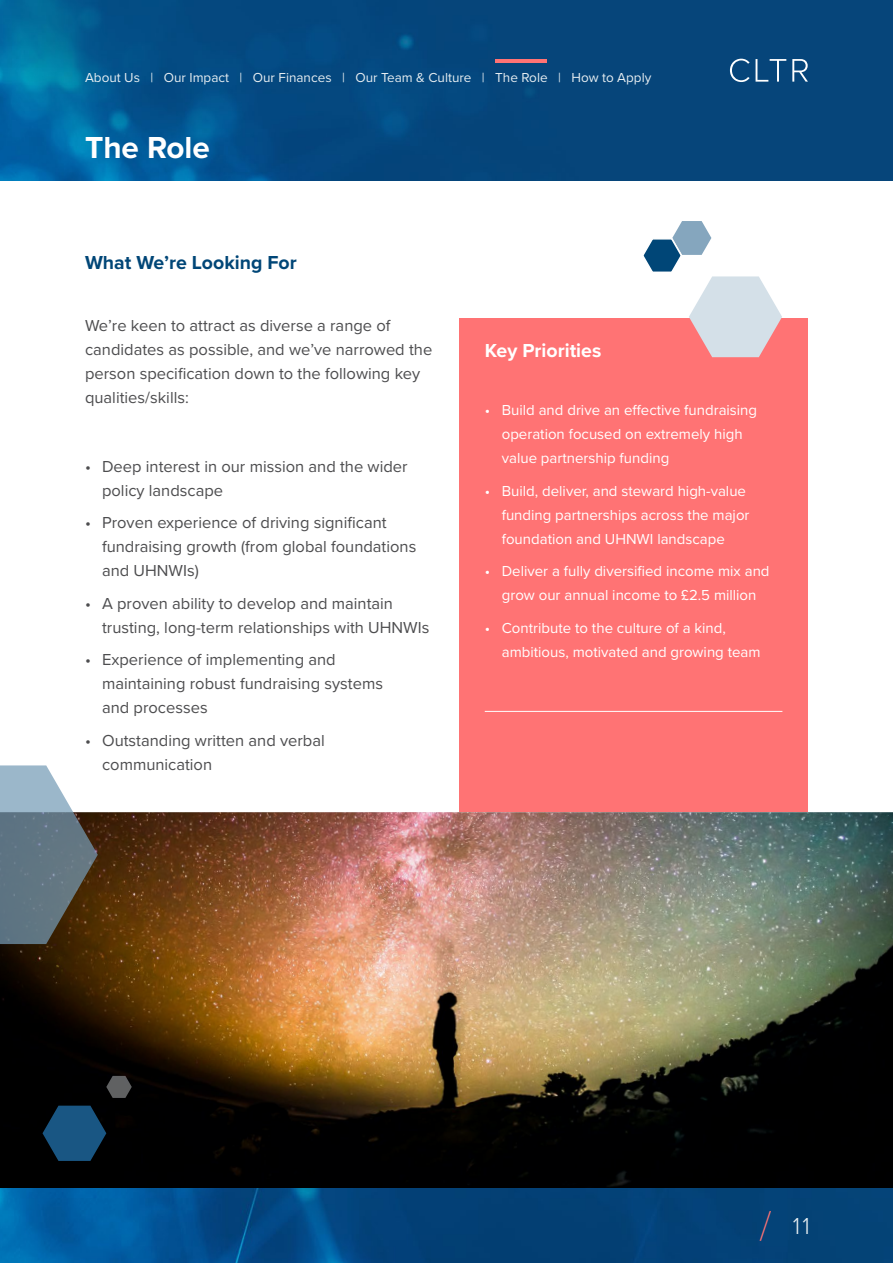
<style>
.page{position:relative;width:893px;height:1263px;background:#fff}
.page>*{position:absolute;margin:0;border:0;box-sizing:border-box;transform-origin:0 0}
.t1{font:100 42.3px "Proxima Nova T";color:#ff7374}
.t2{font:700 31.5px "Proxima Nova";color:#fff}
.t3{font:300 24px "Proxima Nova";color:#e6edf1}
.t4{font:700 19.5px "Proxima Nova";color:#004677}
.t5{font:700 19.5px "Proxima Nova";color:#fff}
.t6{font:16.5px/24px "Proxima Nova";color:#4d4d4f}
.t7{font:15px/24px "Proxima Nova";color:#fff}
.t8{font:13.5px "Proxima Nova";color:#e6edf1}
</style>
<div class="page">
<div style="left:459px;top:318px;width:349px;height:608px;background:#ff7374"></div>
<img style="left:0;top:812px;width:893px;height:376px">
<img style="left:0;top:0;width:893px;height:181px">
<img style="left:0;top:1188px;width:893px;height:75px">
<hr style="left:485px;top:711px;width:297px;height:1px;background:#fff">
<svg style="left:730px;top:59px;width:78px;height:23px;background:#366993"></svg>
<hr style="left:496px;top:59px;width:51px;height:4px;background:#ff7374">
<svg style="left:0;top:765px;width:98px;height:179px;background:#758186"></svg>
<svg style="left:43px;top:1106px;width:63px;height:55px;background:#134163"></svg>
<svg style="left:106px;top:1076px;width:26px;height:22px"></svg>
<svg style="left:643px;top:221px;width:139px;height:136px"></svg>
<p class="t8" style="left:85px;top:67px;width:568px">About Us | Our Impact | Our Finances | Our Team &amp; Culture | The Role | How to Apply</p>
<h2 class="t2" style="left:85px;top:124px;width:126px">The Role</h2>
<p class="t4" style="left:85px;top:248px;width:213px">What We’re Looking For</p>
<p class="t6" style="left:85px;top:313px;width:349px">We’re keen to attract as diverse a range of candidates as possible, and we’ve narrowed the person specification down to the following key qualities/skills:</p>
<p class="t6" style="left:102px;top:453px;width:307px;text-indent:-17px">• Deep interest in our mission and the wider policy landscape</p>
<p class="t6" style="left:102px;top:510px;width:316px;text-indent:-17px">• Proven experience of driving significant fundraising growth (from global foundations and UHNWIs)</p>
<p class="t6" style="left:102px;top:590px;width:329px;text-indent:-17px">• A proven ability to develop and maintain trusting, long-term relationships with UHNWIs</p>
<p class="t6" style="left:102px;top:647px;width:282px;text-indent:-17px">• Experience of implementing and maintaining robust fundraising systems and processes</p>
<p class="t6" style="left:102px;top:727px;width:224px;text-indent:-17px">• Outstanding written and verbal communication</p>
<p class="t5" style="left:485px;top:336px;width:118px">Key Priorities</p>
<p class="t7" style="left:502px;top:397px;width:257px;text-indent:-17px">• Build and drive an effective fundraising operation focused on extremely high value partnership funding</p>
<p class="t7" style="left:502px;top:478px;width:249px;text-indent:-17px">• Build, deliver, and steward high-value funding partnerships across the major foundation and UHNWI landscape</p>
<p class="t7" style="left:485px;top:558px;width:286px;text-align:center">• Deliver a fully diversified income mix and grow our annual income to £2.5 million</p>
<p class="t7" style="left:502px;top:615px;width:260px;text-indent:-17px">• Contribute to the culture of a kind, ambitious, motivated and growing team</p>
<h1 class="t1" style="left:760px;top:1194px;width:13px">/</h1>
<h3 class="t3" style="left:793px;top:1208px;width:19px">11</h3>
</div>
